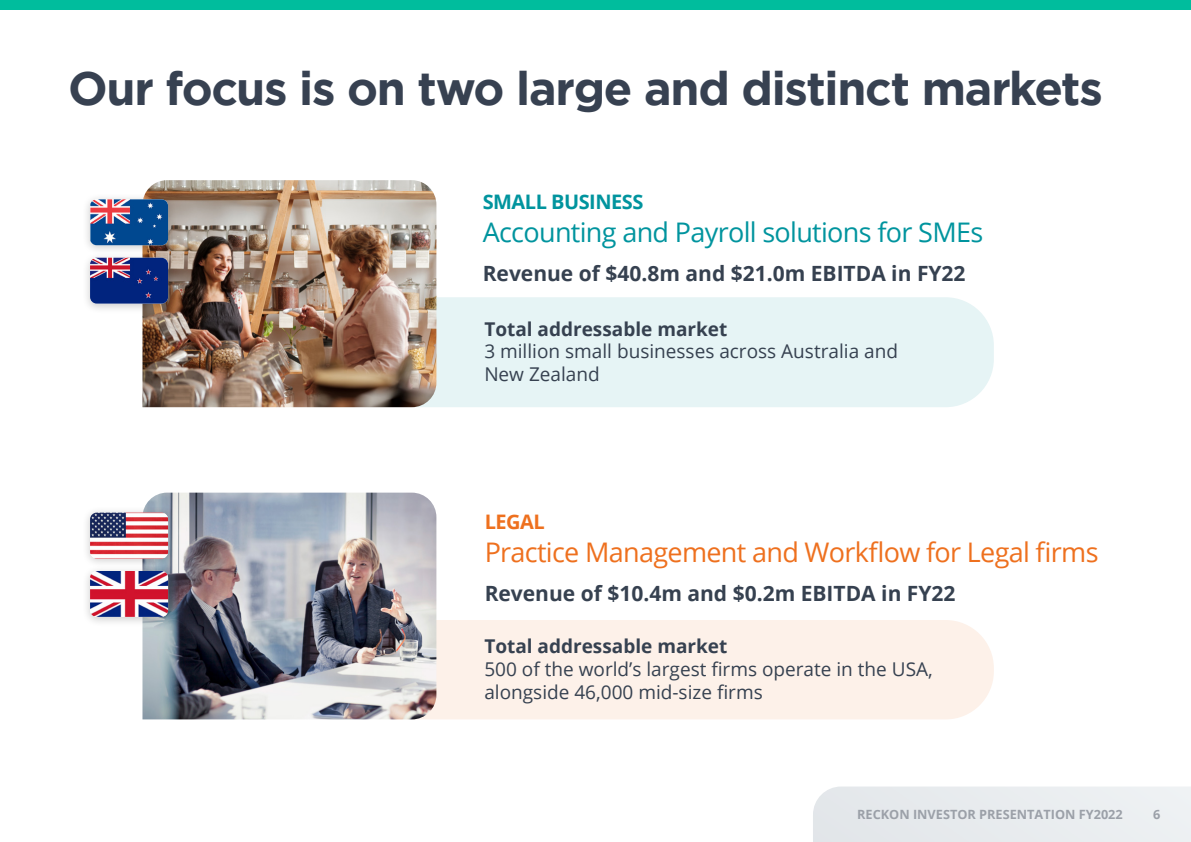
<style>
.page{position:relative;width:1191px;height:842px;background:#fff}
.page>*{position:absolute;margin:0;border:0;box-sizing:border-box;transform-origin:0 0}
.t1{font:700 46.7px "Gotham HTF";letter-spacing:-.03em;color:#374151}
.t2{font:27px "Open Sans";letter-spacing:-.025em;color:#ee701e}
.t3{font:27px "Open Sans";letter-spacing:-.025em;color:#00949e}
.t4{font:700 21px "Open Sans";color:#364150}
.t5{font:700 20px "Open Sans";letter-spacing:-.025em;color:#00949e}
.t6{font:700 20px "Open Sans";letter-spacing:-.025em;color:#ee701e}
.t7{font:19px/22.8px "Open Sans";color:#364150}
.t8{font:700 19px "Open Sans";color:#364150}
.t9{font:700 12.7px "Open Sans";color:#9ba0a8}
</style>
<div class="page">
<div style="left:0;top:0;width:1191px;height:9px;background:#00bd9d"></div>
<div style="left:368px;top:297px;width:625px;height:110px;background:#e6f4f5;border-radius:48px"></div>
<div style="left:368px;top:620px;width:625px;height:99px;background:#fdf1e9;border-radius:48px"></div>
<img style="left:142px;top:493px;width:294px;height:226px">
<img style="left:142px;top:180px;width:294px;height:227px">
<div style="left:81px;top:193px;width:95px;height:63px;background:#000;opacity:.2"></div>
<img style="left:90px;top:199px;width:78px;height:46px">
<div style="left:81px;top:251px;width:95px;height:63px;background:#000;opacity:.2"></div>
<img style="left:90px;top:258px;width:78px;height:46px">
<div style="left:81px;top:506px;width:95px;height:63px;background:#000;opacity:.2"></div>
<img style="left:90px;top:513px;width:78px;height:45px">
<div style="left:81px;top:564px;width:95px;height:63px;background:#000;opacity:.2"></div>
<img style="left:90px;top:571px;width:78px;height:46px">
<div style="left:813px;top:786px;width:378px;height:56px;background:#e8ecef"></div>
<h1 class="t1" style="left:68px;top:62px;width:1036px">Our focus is on two large and distinct markets</h1>
<p class="t5" style="left:483px;top:188px;width:162px">SMALL BUSINESS</p>
<h2 class="t3" style="left:483px;top:213px;width:502px">Accounting and Payroll solutions for SMEs</h2>
<p class="t4" style="left:483px;top:259px;width:484px">Revenue of $40.8m and $21.0m EBITDA in FY22</p>
<p class="t8" style="left:484px;top:315px;width:244px">Total addressable market</p>
<p class="t7" style="left:484px;top:340px;width:415px">3 million small businesses across Australia and<br>New Zealand</p>
<p class="t6" style="left:484px;top:508px;width:62px">LEGAL</p>
<h2 class="t2" style="left:484px;top:533px;width:615px">Practice Management and Workflow for Legal firms</h2>
<p class="t4" style="left:484px;top:579px;width:472px">Revenue of $10.4m and $0.2m EBITDA in FY22</p>
<p class="t8" style="left:484px;top:633px;width:244px">Total addressable market</p>
<p class="t7" style="left:484px;top:657px;width:450px">500 of the world’s largest firms operate in the USA, alongside 46,000 mid-size firms</p>
<p class="t9" style="left:857px;top:805px;width:267px">RECKON INVESTOR PRESENTATION FY2022</p>
<p class="t9" style="left:1153px;top:805px;width:9px">6</p>
</div>
